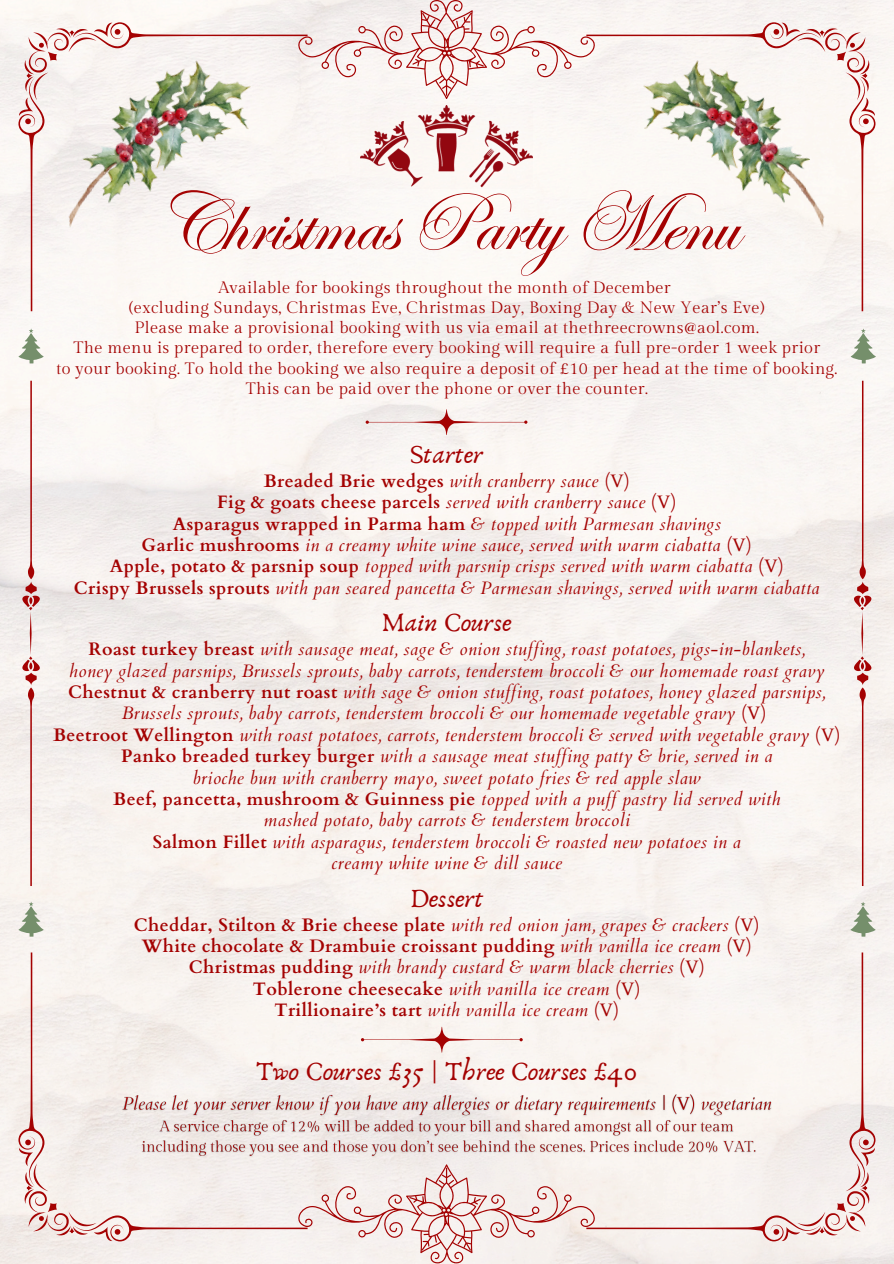
<style>
.page{position:relative;width:894px;height:1264px;background:#fff}
.page>*{position:absolute;margin:0;border:0;box-sizing:border-box;transform-origin:0 0}
.t1{font:84px "ITC Edwardian Script Com";letter-spacing:-.015em;color:#a40202}
.t2{font:27.3px "Anaktoria";color:#a40202}
.t3{font:italic 18px/21.3px "Cardo";letter-spacing:.02em;color:#a40202;text-align:center}
.t4{font:700 18px/21.3px "Cardo";letter-spacing:.02em;color:#a40202;text-align:center}
.t5{font:16.5px/20.2px "Gilda Display";letter-spacing:.02em;color:#a40202;text-align:center}
.s1{font-weight:700;font-style:normal}
.s2{font-style:normal}
.s3{font-weight:400;font-style:italic}
.s4{font-weight:400}
</style>
<div class="page">
<svg style="left:850px;top:901px;width:24px;height:35px"></svg>
<svg style="left:18px;top:328px;width:25px;height:35px"></svg>
<svg style="left:18px;top:901px;width:25px;height:35px"></svg>
<svg style="left:18px;top:0;width:857px;height:311px"></svg>
<svg style="left:22px;top:381px;width:18px;height:505px"></svg>
<svg style="left:853px;top:381px;width:18px;height:505px"></svg>
<img style="left:360px;top:105px;width:172px;height:83px">
<svg style="left:365px;top:409px;width:162px;height:26px"></svg>
<img style="left:63px;top:38px;width:199px;height:230px">
<img style="left:630px;top:39px;width:198px;height:229px">
<svg style="left:850px;top:328px;width:25px;height:35px"></svg>
<svg style="left:18px;top:952px;width:857px;height:311px"></svg>
<p class="t1" style="left:156px;top:176px;width:583px">Christmas Party Menu</p>
<p class="t5" style="left:56px;top:277px;width:782px">Available for bookings throughout the month of December<br>(excluding Sundays, Christmas Eve, Christmas Day, Boxing Day &amp; New Year’s Eve)<br>Please make a provisional booking with us via email at thethreecrowns@aol.com.<br>The menu is prepared to order, therefore every booking will require a full pre-order 1 week prior<br>to your booking. To hold the booking we also require a deposit of £10 per head at the time of booking.<br>This can be paid over the phone or over the counter.</p>
<p class="t2" style="left:410px;top:437px;width:75px">Starter</p>
<p class="t3" style="left:74px;top:470px;width:747px"><span class="s1">Breaded Brie wedges</span> with cranberry sauce <span class="s2">(V)<br></span><span class="s1">Fig &amp; goats cheese parcels</span> served with cranberry sauce <span class="s2">(V)<br></span><span class="s1">Asparagus wrapped in Parma ham</span> &amp; topped with Parmesan shavings<br><span class="s1">Garlic mushrooms</span> in a creamy white wine sauce, served with warm ciabatta <span class="s2">(V)<br></span><span class="s1">Apple, potato &amp; parsnip soup</span> topped with parsnip crisps served with warm ciabatta <span class="s2">(V)<br></span><span class="s1">Crispy Brussels sprouts</span> with pan seared pancetta &amp; Parmesan shavings, served with warm ciabatta</p>
<p class="t2" style="left:382px;top:606px;width:131px">Main Course</p>
<p class="t3" style="left:53px;top:639px;width:788px"><span class="s1">Roast turkey breast</span> with sausage meat, sage &amp; onion stuf ing, roast potatoes, pigs-in-blankets,<br>honey glazed parsnips, Brussels sprouts, baby carrots, tenderstem broccoli &amp; our homemade roast gravy <span class="s1">Chestnut &amp; cranberry nut roast</span> with sage &amp; onion stuf ing, roast potatoes, honey glazed parsnips, Brussels sprouts, baby carrots, tenderstem broccoli &amp; our homemade vegetable gravy <span class="s2">(V)<br></span><span class="s1">Beetroot Wellington</span> with roast potatoes, carrots, tenderstem broccoli &amp; served with vegetable gravy <span class="s2">(V)<br></span><span class="s1">Panko breaded turkey burger</span> with a sausage meat stuf ing patty &amp; brie, served in a<br>brioche bun with cranberry mayo, sweet potato fries &amp; red apple slaw<br><span class="s1">Beef, pancetta, mushroom &amp; Guinness pie</span> topped with a puf pastry lid served with<br>mashed potato, baby carrots &amp; tenderstem broccoli<br><span class="s1">Salmon Fillet</span> with asparagus, tenderstem broccoli &amp; roasted new potatoes in a<br>creamy white wine &amp; dill sauce</p>
<p class="t2" style="left:409px;top:881px;width:76px">Dessert</p>
<p class="t4" style="left:134px;top:914px;width:627px">Cheddar, Stilton &amp; Brie cheese plate <span class="s3">with red onion jam, grapes &amp; crackers</span> <span class="s4">(V)<br></span>White chocolate &amp; Drambuie croissant pudding <span class="s3">with vanilla ice cream</span> <span class="s4">(V)<br></span>Christmas pudding <span class="s3">with brandy custard &amp; warm black cherries</span> <span class="s4">(V)<br></span>Toblerone cheesecake <span class="s3">with vanilla ice cream</span> <span class="s4">(V)<br></span>Trillionaire’s tart <span class="s3">with vanilla ice cream</span> <span class="s4">(V)</span></p>
<p class="t2" style="left:256px;top:1054px;width:383px">Two Courses £35 | Three Courses £40</p>
</div>
